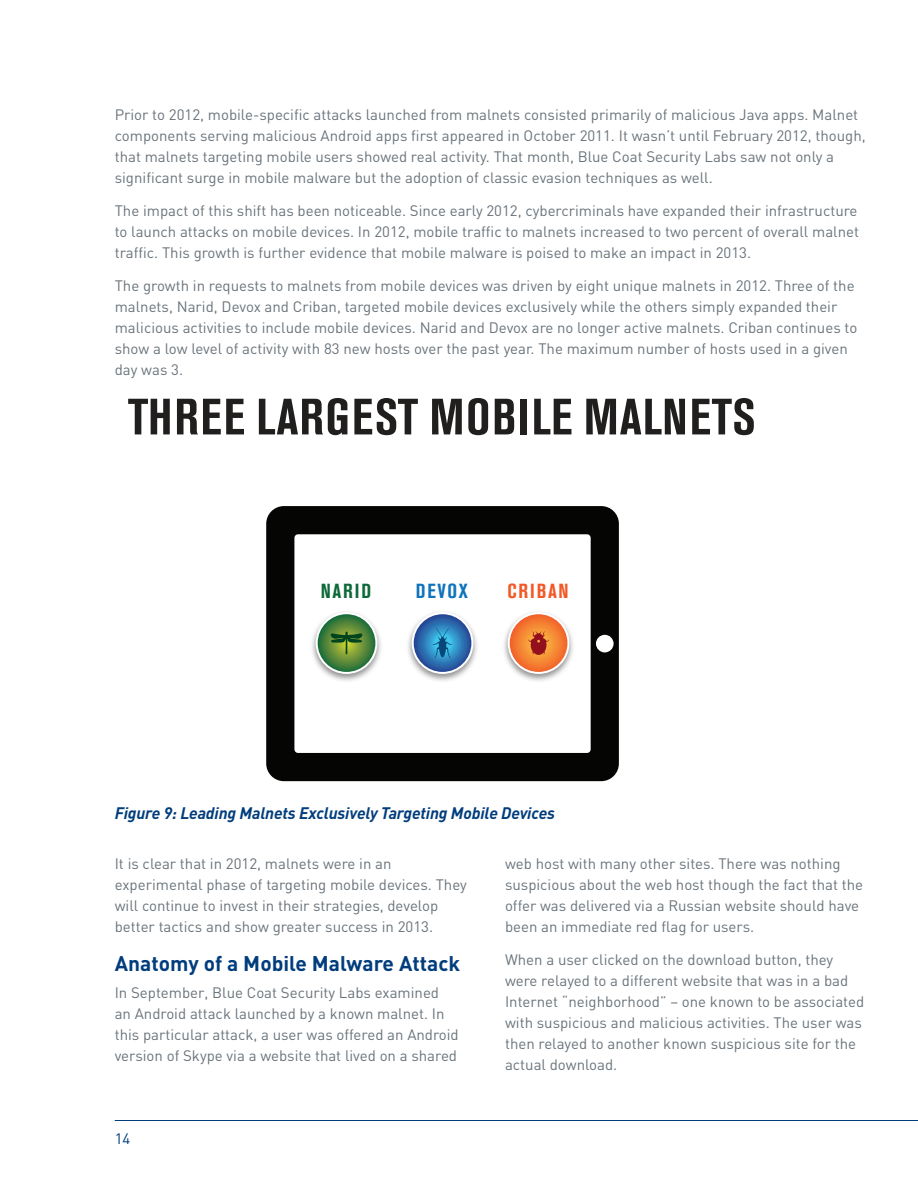
<style>
.page{position:relative;width:918px;height:1188px;background:#fff}
.page>*{position:absolute;margin:0;border:0;box-sizing:border-box;transform-origin:0 0}
.t1{font:700 condensed 50.55px "Akzidenz Grotesk Pro";letter-spacing:.03em;color:#211e1e}
.t2{font:700 21px "DIN";color:#013d7d}
.t3{font:700 condensed 20.25px "Akzidenz Grotesk Pro";letter-spacing:.095em;color:#f15929}
.t4{font:700 condensed 20.25px "Akzidenz Grotesk Pro";letter-spacing:.09em;color:#0d6939}
.t5{font:700 condensed 20.25px "Akzidenz Grotesk Pro";letter-spacing:.08em;color:#1074bc}
.t6{font:italic 700 16.5px "DIN";letter-spacing:-.01em;color:#013d7d}
.t7{font:15px/21px "DIN";color:#6a747b}
.t8{font:15px "DIN";color:#013d7d}
</style>
<div class="page">
<hr style="left:115px;top:1120px;width:803px;height:1px;background:#013d7d">
<svg style="left:266px;top:506px;width:353px;height:275px"></svg>
<img style="left:308px;top:608px;width:78px;height:77px">
<svg style="left:317px;top:613px;width:59px;height:60px;background:#4d8545"></svg>
<div style="left:316px;top:612px;width:61px;height:62px;border:2px solid #fff;border-radius:50%"></div>
<img style="left:404px;top:608px;width:78px;height:77px">
<svg style="left:413px;top:613px;width:59px;height:60px;background:#3671b0"></svg>
<div style="left:412px;top:612px;width:61px;height:62px;border:2px solid #fff;border-radius:50%"></div>
<img style="left:500px;top:608px;width:78px;height:77px">
<svg style="left:509px;top:613px;width:59px;height:60px;background:#f4823a"></svg>
<div style="left:508px;top:612px;width:61px;height:62px;border:2px solid #fff;border-radius:50%"></div>
<svg style="left:331px;top:631px;width:32px;height:24px"></svg>
<svg style="left:433px;top:628px;width:20px;height:30px"></svg>
<svg style="left:528px;top:631px;width:21px;height:25px"></svg>
<p class="t7" style="left:115px;top:104px;width:753px">Prior to 2012, mobile-specific attacks launched from malnets consisted primarily of malicious Java apps. Malnet components serving malicious Android apps first appeared in October 2011. It wasn’t until February 2012, though, that malnets targeting mobile users showed real activity. That month, Blue Coat Security Labs saw not only a significant surge in mobile malware but the adoption of classic evasion techniques as well.</p>
<p class="t7" style="left:115px;top:200px;width:746px;text-align:justify">The impact of this shift has been noticeable. Since early 2012, cybercriminals have expanded their infrastructure to launch attacks on mobile devices. In 2012, mobile traffic to malnets increased to two percent of overall malnet traffic. This growth is further evidence that mobile malware is poised to make an impact in 2013.</p>
<p class="t7" style="left:115px;top:275px;width:744px">The growth in requests to malnets from mobile devices was driven by eight unique malnets in 2012. Three of the malnets, Narid, Devox and Criban, targeted mobile devices exclusively while the others simply expanded their malicious activities to include mobile devices. Narid and Devox are no longer active malnets. Criban continues to show a low level of activity with 83 new hosts over the past year. The maximum number of hosts used in a given day was 3.</p>
<h1 class="t1" style="left:128px;top:384px;width:629px">THREE LARGEST MOBILE MALNETS</h1>
<h3 class="t4" style="left:321px;top:578px;width:52px">NARID</h3>
<h3 class="t5" style="left:416px;top:578px;width:54px">DEVOX</h3>
<h3 class="t3" style="left:507px;top:578px;width:63px">CRIBAN</h3>
<p class="t6" style="left:115px;top:803px;width:442px">Figure 9: Leading Malnets Exclusively Targeting Mobile Devices</p>
<p class="t7" style="left:115px;top:852px;width:354px">It is clear that in 2012, malnets were in an experimental phase of targeting mobile devices. They will continue to invest in their strategies, develop better tactics and show greater success in 2013.</p>
<h2 class="t2" style="left:115px;top:949px;width:347px">Anatomy of a Mobile Malware Attack</h2>
<p class="t7" style="left:115px;top:982px;width:346px">In September, Blue Coat Security Labs examined an Android attack launched by a known malnet. In this particular attack, a user was offered an Android version of Skype via a website that lived on a shared</p>
<p class="t7" style="left:505px;top:852px;width:360px">web host with many other sites. There was nothing suspicious about the web host though the fact that the offer was delivered via a Russian website should have been an immediate red flag for users.</p>
<p class="t7" style="left:505px;top:948px;width:361px">When a user clicked on the download button, they were relayed to a different website that was in a bad Internet “neighborhood” – one known to be associated with suspicious and malicious activities. The user was then relayed to another known suspicious site for the actual download.</p>
<p class="t8" style="left:115px;top:1129px;width:17px">14</p>
</div>
